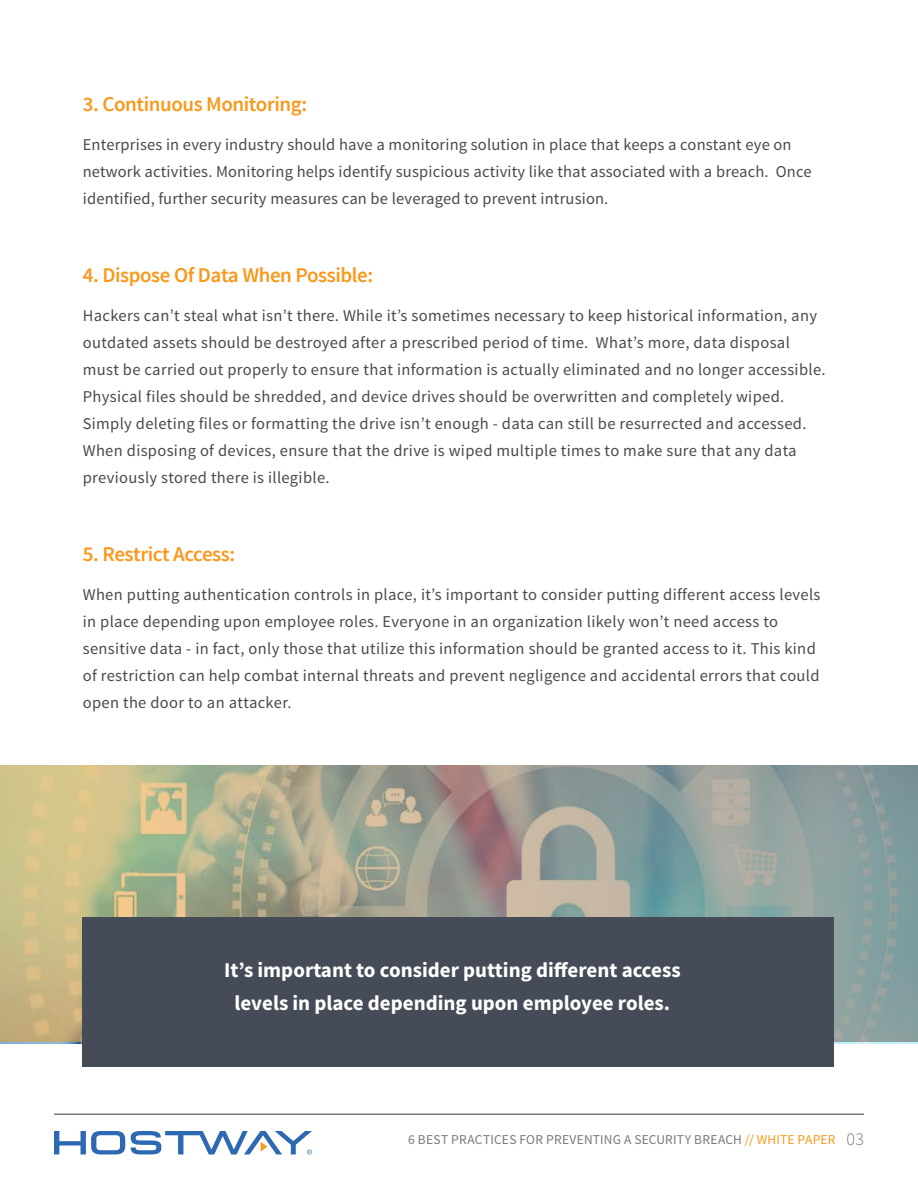
<style>
.page{position:relative;width:918px;height:1188px;background:#fff}
.page>*{position:absolute;margin:0;border:0;box-sizing:border-box;transform-origin:0 0}
.t1{font:700 21px/33px "Source Sans Pro";color:#fff;text-align:center}
.t2{font:600 21px "Source Sans Pro";letter-spacing:-.02em;color:#f8991d}
.t3{font:16.5px/27px "Source Sans Pro";letter-spacing:.02em;color:#4b4949}
.t4{font:13.5px "Source Sans Pro";letter-spacing:.015em;color:#78797c}
.s1{color:#f8991d}
.s2{font-weight:300;font-size:18px}
</style>
<div class="page">
<svg style="left:54px;top:1131px;width:71px;height:23px"></svg>
<svg style="left:131px;top:1131px;width:181px;height:23px"></svg>
<hr style="left:54px;top:1114px;width:810px;height:1px;background:#78797c">
<svg style="left:0;top:765px;width:918px;height:276px;background:#a3a793"></svg>
<div style="left:83px;top:917px;width:751px;height:149px;background:#454b57"></div>
<p class="t2" style="left:83px;top:91px;width:226px">3. Continuous Monitoring:</p>
<p class="t3" style="left:83px;top:131px;width:730px">Enterprises in every industry should have a monitoring solution in place that keeps a constant eye on network activities. Monitoring helps identify suspicious activity like that associated with a breach. Once identified, further security measures can be leveraged to prevent intrusion.</p>
<p class="t2" style="left:83px;top:262px;width:292px">4. Dispose Of Data When Possible:</p>
<p class="t3" style="left:83px;top:302px;width:744px">Hackers can’t steal what isn’t there. While it’s sometimes necessary to keep historical information, any outdated assets should be destroyed after a prescribed period of time. What’s more, data disposal must be carried out properly to ensure that information is actually eliminated and no longer accessible.<br>Physical files should be shredded, and device drives should be overwritten and completely wiped.<br>Simply deleting files or formatting the drive isn’t enough - data can still be resurrected and accessed.<br>When disposing of devices, ensure that the drive is wiped multiple times to make sure that any data previously stored there is illegible.</p>
<p class="t2" style="left:83px;top:541px;width:154px">5. Restrict Access:</p>
<p class="t3" style="left:83px;top:581px;width:739px">When putting authentication controls in place, it’s important to consider putting different access levels in place depending upon employee roles. Everyone in an organization likely won’t need access to sensitive data - in fact, only those that utilize this information should be granted access to it. This kind of restriction can help combat internal threats and prevent negligence and accidental errors that could open the door to an attacker.</p>
<p class="t1" style="left:224px;top:953px;width:458px">It’s important to consider putting different access levels in place depending upon employee roles.</p>
<p class="t4" style="left:408px;top:1131px;width:457px">6 BEST PRACTICES FOR PREVENTING A SECURITY BREACH <span class="s1">// WHITE PAPER</span> <span class="s2">03</span></p>
</div>
